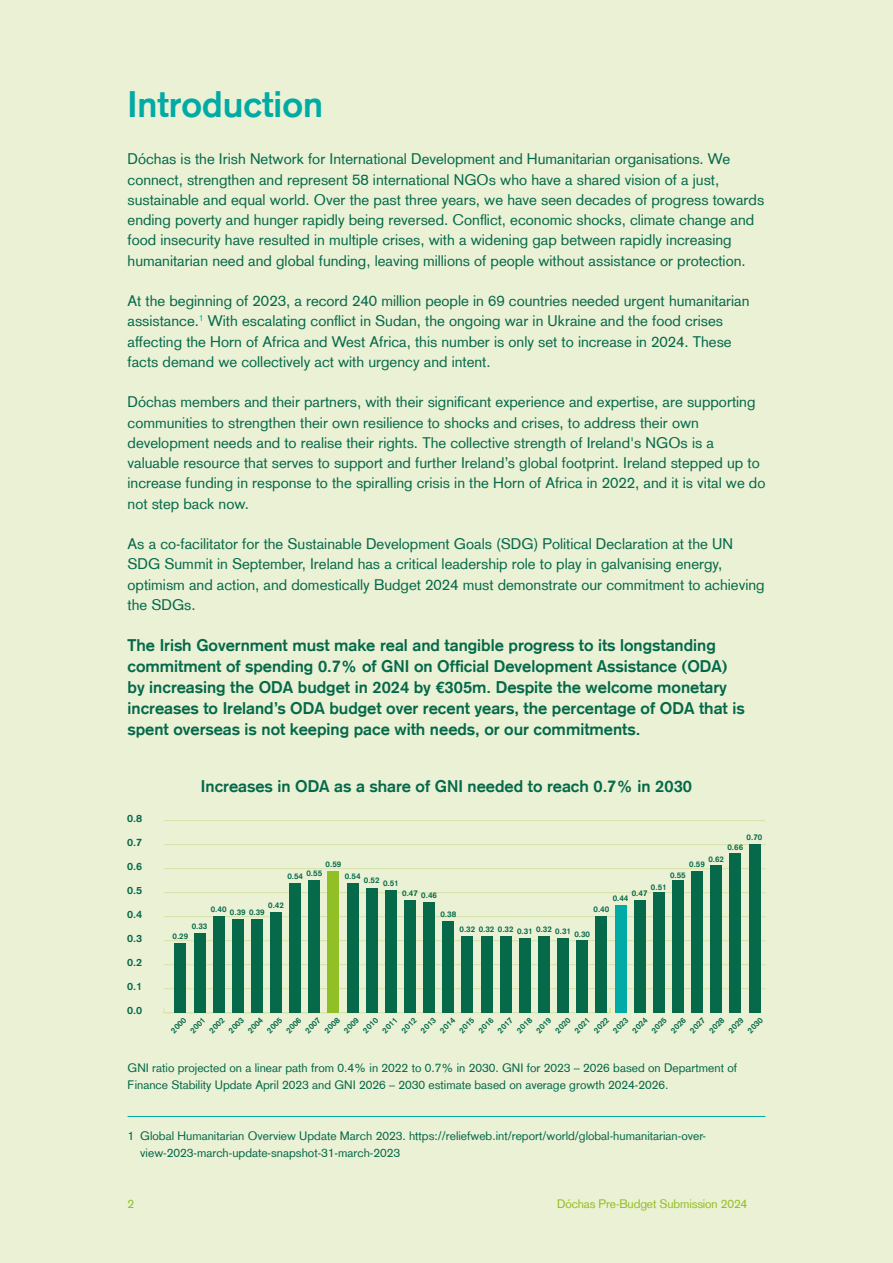
<style>
.page{position:relative;width:893px;height:1263px;background:#ebf1d4}
.page>*{position:absolute;margin:0;border:0;box-sizing:border-box;transform-origin:0 0}
.t1{font:700 36px "Basic Commercial LT";color:#00aaa5}
.t2{font:700 16.5px/21px "Basic Commercial LT";color:#04694a}
.t3{font:15px/20.2px "Basic Commercial LT Com";color:#04694a}
.t4{font:12px/16.5px "Basic Commercial LT Com";color:#04694a}
.t5{font:12px "Basic Commercial LT Com";letter-spacing:-.01em;color:#92be25}
.t6{font:700 10.35px "Basic Commercial LT";color:#05694a;scale:1.05 1}
.t7{font:700 8.1px "Basic Commercial LT";color:#05694a}
</style>
<div class="page">
<hr style="left:128px;top:1116px;width:637px;height:1px;background:#00aaa5">
<hr style="left:164px;top:1012px;width:446px;height:1px;background:#d6e3a8">
<hr style="left:164px;top:988px;width:601px;height:1px;background:#d6e3a8">
<hr style="left:164px;top:964px;width:601px;height:1px;background:#d6e3a8">
<hr style="left:164px;top:940px;width:601px;height:1px;background:#d6e3a8">
<hr style="left:164px;top:916px;width:601px;height:1px;background:#d6e3a8">
<hr style="left:164px;top:892px;width:601px;height:1px;background:#d6e3a8">
<hr style="left:164px;top:868px;width:601px;height:1px;background:#d6e3a8">
<hr style="left:164px;top:844px;width:601px;height:1px;background:#d6e3a8">
<hr style="left:164px;top:820px;width:601px;height:1px;background:#d6e3a8">
<div style="left:749px;top:844px;width:11px;height:169px;background:#05694a"></div>
<div style="left:730px;top:853px;width:11px;height:160px;background:#05694a"></div>
<div style="left:710px;top:865px;width:12px;height:148px;background:#05694a"></div>
<div style="left:691px;top:871px;width:12px;height:142px;background:#05694a"></div>
<div style="left:672px;top:880px;width:12px;height:133px;background:#05694a"></div>
<div style="left:653px;top:892px;width:12px;height:121px;background:#05694a"></div>
<div style="left:634px;top:900px;width:11px;height:113px;background:#05694a"></div>
<div style="left:615px;top:905px;width:11px;height:108px;background:#00aba6"></div>
<div style="left:596px;top:917px;width:11px;height:96px;background:#05694a"></div>
<div style="left:576px;top:941px;width:12px;height:72px;background:#05694a"></div>
<div style="left:557px;top:938px;width:12px;height:75px;background:#05694a"></div>
<div style="left:538px;top:936px;width:12px;height:77px;background:#05694a"></div>
<div style="left:519px;top:938px;width:12px;height:75px;background:#05694a"></div>
<div style="left:500px;top:936px;width:11px;height:77px;background:#05694a"></div>
<div style="left:481px;top:936px;width:11px;height:77px;background:#05694a"></div>
<div style="left:462px;top:936px;width:11px;height:77px;background:#05694a"></div>
<div style="left:443px;top:921px;width:11px;height:92px;background:#05694a"></div>
<div style="left:423px;top:902px;width:12px;height:111px;background:#05694a"></div>
<div style="left:404px;top:900px;width:12px;height:113px;background:#05694a"></div>
<div style="left:385px;top:890px;width:12px;height:123px;background:#05694a"></div>
<div style="left:366px;top:888px;width:11px;height:125px;background:#05694a"></div>
<div style="left:347px;top:883px;width:11px;height:130px;background:#05694a"></div>
<div style="left:328px;top:871px;width:11px;height:142px;background:#91bf26"></div>
<div style="left:289px;top:883px;width:12px;height:130px;background:#05694a"></div>
<div style="left:270px;top:912px;width:12px;height:101px;background:#05694a"></div>
<div style="left:251px;top:919px;width:12px;height:94px;background:#05694a"></div>
<div style="left:232px;top:919px;width:12px;height:94px;background:#05694a"></div>
<div style="left:213px;top:917px;width:11px;height:96px;background:#05694a"></div>
<div style="left:194px;top:933px;width:11px;height:80px;background:#05694a"></div>
<div style="left:175px;top:943px;width:11px;height:70px;background:#05694a"></div>
<div style="left:309px;top:880px;width:11px;height:133px;background:#05694a"></div>
<h1 class="t1" style="left:128px;top:83px;width:197px">Introduction</h1>
<p class="t3" style="left:128px;top:149px;width:638px">Dóchas is the Irish Network for International Development and Humanitarian organisations. We connect, strengthen and represent 58 international NGOs who have a shared vision of a just, sustainable and equal world. Over the past three years, we have seen decades of progress towards ending poverty and hunger rapidly being reversed. Conflict, economic shocks, climate change and food insecurity have resulted in multiple crises, with a widening gap between rapidly increasing humanitarian need and global funding, leaving millions of people without assistance or protection.</p>
<p class="t3" style="left:128px;top:291px;width:623px">At the beginning of 2023, a record 240 million people in 69 countries needed urgent humanitarian assistance.<sup>1</sup> With escalating conflict in Sudan, the ongoing war in Ukraine and the food crises affecting the Horn of Africa and West Africa, this number is only set to increase in 2024. These facts demand we collectively act with urgency and intent.</p>
<p class="t3" style="left:128px;top:392px;width:639px">Dóchas members and their partners, with their significant experience and expertise, are supporting communities to strengthen their own resilience to shocks and crises, to address their own development needs and to realise their rights. The collective strength of Ireland's NGOs is a valuable resource that serves to support and further Ireland’s global footprint. Ireland stepped up to increase funding in response to the spiralling crisis in the Horn of Africa in 2022, and it is vital we do not step back now.</p>
<p class="t3" style="left:128px;top:534px;width:639px">As a co-facilitator for the Sustainable Development Goals (SDG) Political Declaration at the UN SDG Summit in September, Ireland has a critical leadership role to play in galvanising energy, optimism and action, and domestically Budget 2024 must demonstrate our commitment to achieving the SDGs.</p>
<p class="t2" style="left:128px;top:635px;width:618px">The Irish Government must make real and tangible progress to its longstanding commitment of spending 0.7% of GNI on Official Development Assistance (ODA) by increasing the ODA budget in 2024 by €305m. Despite the welcome monetary increases to Ireland’s ODA budget over recent years, the percentage of ODA that is spent overseas is not keeping pace with needs, or our commitments.</p>
<p class="t6" style="left:127px;top:812px;width:16px">0.8</p>
<p class="t6" style="left:127px;top:836px;width:16px">0.7</p>
<p class="t6" style="left:127px;top:860px;width:16px">0.6</p>
<p class="t6" style="left:127px;top:884px;width:16px">0.5</p>
<p class="t6" style="left:127px;top:908px;width:16px">0.4</p>
<p class="t6" style="left:127px;top:932px;width:16px">0.3</p>
<p class="t6" style="left:127px;top:956px;width:16px">0.2</p>
<p class="t6" style="left:127px;top:980px;width:16px">0.1</p>
<p class="t6" style="left:127px;top:1004px;width:16px">0.0</p>
<p class="t2" style="left:201px;top:775px;width:493px">Increases in ODA as a share of GNI needed to reach 0.7% in 2030</p>
<p class="t7" style="left:747px;top:832px;width:17px">0.70</p>
<p class="t7" style="left:727px;top:842px;width:17px">0.66</p>
<p class="t7" style="left:326px;top:859px;width:17px">0.59</p>
<p class="t7" style="left:708px;top:854px;width:17px">0.62</p>
<p class="t7" style="left:689px;top:859px;width:17px">0.59</p>
<p class="t7" style="left:306px;top:869px;width:17px">0.55</p>
<p class="t7" style="left:287px;top:871px;width:17px">0.54</p>
<p class="t7" style="left:345px;top:871px;width:17px">0.54</p>
<p class="t7" style="left:364px;top:877px;width:36px">0.52 0.51</p>
<p class="t7" style="left:402px;top:889px;width:36px">0.47 0.46</p>
<p class="t7" style="left:268px;top:900px;width:17px">0.42</p>
<p class="t7" style="left:211px;top:905px;width:17px">0.40</p>
<p class="t7" style="left:230px;top:907px;width:36px">0.39 0.39</p>
<p class="t7" style="left:440px;top:909px;width:17px">0.38</p>
<p class="t7" style="left:670px;top:870px;width:17px">0.55</p>
<p class="t7" style="left:651px;top:882px;width:17px">0.51</p>
<p class="t7" style="left:632px;top:888px;width:17px">0.47</p>
<p class="t7" style="left:613px;top:893px;width:17px">0.44</p>
<p class="t7" style="left:593px;top:904px;width:17px">0.40</p>
<p class="t7" style="left:192px;top:921px;width:17px">0.33</p>
<p class="t7" style="left:173px;top:931px;width:17px">0.29</p>
<p class="t7" style="left:460px;top:924px;width:132px">0.32 0.32 0.32 0.31 0.32 0.31 0.30</p>
<p class="t7" style="left:169px;top:1028px;width:19px;rotate:-45deg">2000</p>
<p class="t7" style="left:188px;top:1028px;width:19px;rotate:-45deg">2001</p>
<p class="t7" style="left:207px;top:1028px;width:19px;rotate:-45deg">2002</p>
<p class="t7" style="left:226px;top:1028px;width:19px;rotate:-45deg">2003</p>
<p class="t7" style="left:246px;top:1028px;width:19px;rotate:-45deg">2004</p>
<p class="t7" style="left:265px;top:1028px;width:19px;rotate:-45deg">2005</p>
<p class="t7" style="left:284px;top:1028px;width:19px;rotate:-45deg">2006</p>
<p class="t7" style="left:303px;top:1028px;width:19px;rotate:-45deg">2007</p>
<p class="t7" style="left:322px;top:1028px;width:19px;rotate:-45deg">2008</p>
<p class="t7" style="left:342px;top:1028px;width:19px;rotate:-45deg">2009</p>
<p class="t7" style="left:361px;top:1028px;width:19px;rotate:-45deg">2010</p>
<p class="t7" style="left:380px;top:1028px;width:19px;rotate:-45deg">2011</p>
<p class="t7" style="left:399px;top:1028px;width:19px;rotate:-45deg">2012</p>
<p class="t7" style="left:419px;top:1028px;width:19px;rotate:-45deg">2013</p>
<p class="t7" style="left:438px;top:1028px;width:19px;rotate:-45deg">2014</p>
<p class="t7" style="left:457px;top:1028px;width:19px;rotate:-45deg">2015</p>
<p class="t7" style="left:476px;top:1028px;width:19px;rotate:-45deg">2016</p>
<p class="t7" style="left:495px;top:1028px;width:19px;rotate:-45deg">2017</p>
<p class="t7" style="left:515px;top:1028px;width:19px;rotate:-45deg">2018</p>
<p class="t7" style="left:534px;top:1028px;width:19px;rotate:-45deg">2019</p>
<p class="t7" style="left:553px;top:1028px;width:19px;rotate:-45deg">2020</p>
<p class="t7" style="left:572px;top:1028px;width:19px;rotate:-45deg">2021</p>
<p class="t7" style="left:592px;top:1028px;width:19px;rotate:-45deg">2022</p>
<p class="t7" style="left:611px;top:1028px;width:19px;rotate:-45deg">2023</p>
<p class="t7" style="left:630px;top:1028px;width:19px;rotate:-45deg">2024</p>
<p class="t7" style="left:649px;top:1028px;width:19px;rotate:-45deg">2025</p>
<p class="t7" style="left:669px;top:1028px;width:19px;rotate:-45deg">2026</p>
<p class="t7" style="left:688px;top:1028px;width:19px;rotate:-45deg">2027</p>
<p class="t7" style="left:707px;top:1028px;width:19px;rotate:-45deg">2028</p>
<p class="t7" style="left:726px;top:1028px;width:19px;rotate:-45deg">2029</p>
<p class="t7" style="left:745px;top:1028px;width:19px;rotate:-45deg">2030</p>
<p class="t4" style="left:128px;top:1060px;width:611px">GNI ratio projected on a linear path from 0.4% in 2022 to 0.7% in 2030. GNI for 2023 – 2026 based on Department of<br>Finance Stability Update April 2023 and GNI 2026 – 2030 estimate based on average growth 2024-2026.</p>
<p class="t4" style="left:140px;top:1128px;width:567px;text-indent:-13px">1 Global Humanitarian Overview Update March 2023. https://reliefweb.int/report/world/global-humanitarian-over&shy;view-2023-march-update-snapshot-31-march-2023</p>
<p class="t5" style="left:128px;top:1196px;width:8px">2</p>
<p class="t5" style="left:557px;top:1196px;width:192px">Dóchas Pre-Budget Submission 2024</p>
</div>
